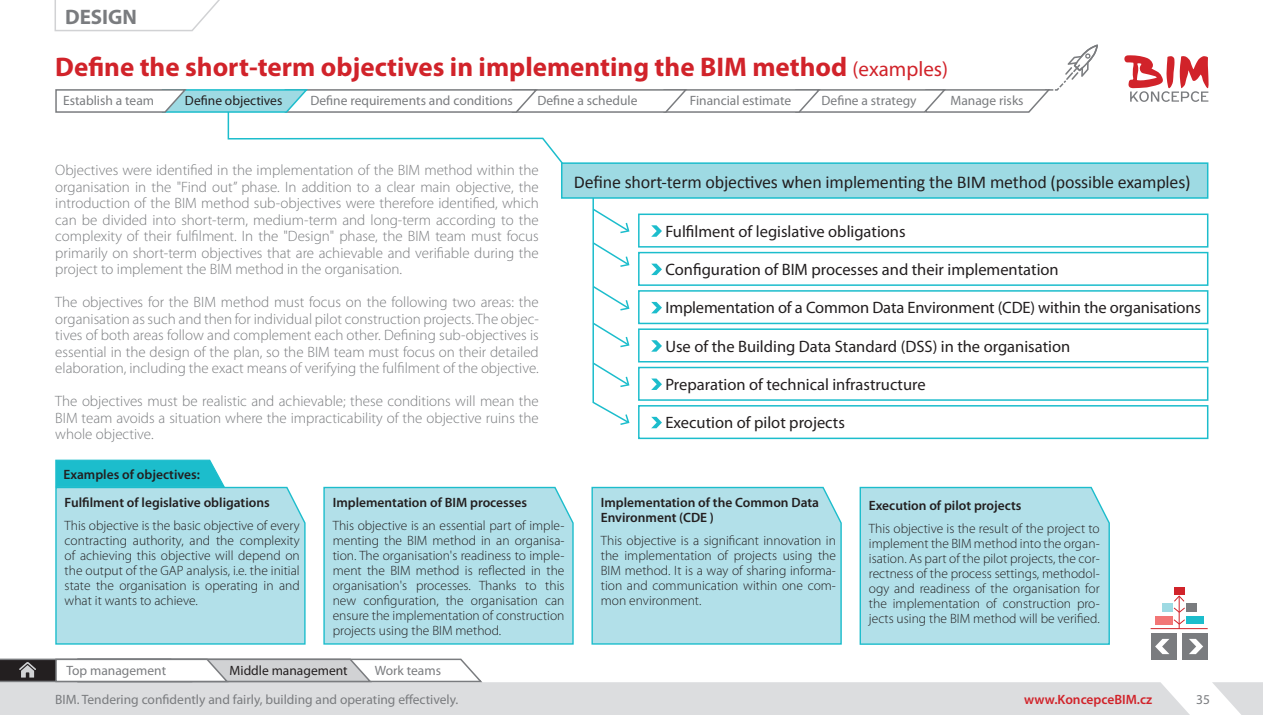
<style>
.page{position:relative;width:1263px;height:715px;background:#fff}
.page>*{position:absolute;margin:0;border:0;box-sizing:border-box;transform-origin:0 0}
.t1{font:700 27px "Myriad Pro";color:#d1232a}
.t2{font:700 21px "Myriad Pro";color:#7a7c7f}
.t3{font:18px "Calibri";letter-spacing:-.01em;color:#231f20}
.t4{font:16.5px "Myriad Pro";color:#231f20}
.t5{font:300 15px/16.5px "Myriad Pro";color:#7a7c7f;text-align:justify}
.t6{font:300 13.5px/15px "Myriad Pro";color:#231f20;text-align:justify}
.t7{font:13.5px "Myriad Pro";color:#7a7c7f}
.t8{font:600 13.5px/15px "Myriad Pro";color:#231f20}
.t9{font:13.5px "Myriad Pro";color:#231f20}
.t10{font:600 13.5px "Myriad Pro";color:#d1232a}
.s1{font-weight:400;font-size:21px}
</style>
<div class="page">
<svg style="left:1212px;top:682px;width:51px;height:32px"></svg>
<div style="left:0;top:682px;width:1189px;height:32px;background:#dcdddf"></div>
<hr style="left:1179px;top:596px;width:1px;height:32px;background:#d1232a">
<hr style="left:1150px;top:628px;width:58px;height:1px;background:#d1232a">
<div style="left:1174px;top:587px;width:10px;height:7px;background:#d1232a"></div>
<svg style="left:1173px;top:594px;width:12px;height:31px"></svg>
<div style="left:1162px;top:603px;width:11px;height:8px;background:#9edae3"></div>
<div style="left:1186px;top:603px;width:11px;height:8px;background:#7a7c7f"></div>
<div style="left:1186px;top:616px;width:17px;height:7px;background:#1cbdcc"></div>
<div style="left:1156px;top:616px;width:17px;height:8px;background:#f27676"></div>
<svg style="left:0;top:658px;width:483px;height:25px"></svg>
<div style="left:1182px;top:633px;width:26px;height:26px;background:#7a7c7f"></div>
<div style="left:1151px;top:633px;width:26px;height:26px;background:#7a7c7f"></div>
<svg style="left:1189px;top:638px;width:14px;height:16px"></svg>
<svg style="left:1155px;top:638px;width:14px;height:16px"></svg>
<svg style="left:54px;top:0;width:166px;height:32px"></svg>
<svg style="left:1124px;top:55px;width:85px;height:47px"></svg>
<svg style="left:592px;top:199px;width:38px;height:226px"></svg>
<div style="left:638px;top:252px;width:570px;height:34px;border:2px solid #1cbdcc"></div>
<svg style="left:651px;top:263px;width:11px;height:12px"></svg>
<div style="left:638px;top:213px;width:570px;height:34px;border:2px solid #1cbdcc"></div>
<svg style="left:651px;top:225px;width:11px;height:12px"></svg>
<div style="left:638px;top:290px;width:570px;height:34px;border:2px solid #1cbdcc"></div>
<svg style="left:651px;top:302px;width:11px;height:11px"></svg>
<div style="left:638px;top:328px;width:570px;height:34px;border:2px solid #1cbdcc"></div>
<svg style="left:651px;top:340px;width:11px;height:11px"></svg>
<div style="left:638px;top:366px;width:570px;height:34px;border:2px solid #1cbdcc"></div>
<svg style="left:651px;top:378px;width:11px;height:12px"></svg>
<div style="left:638px;top:405px;width:570px;height:34px;border:2px solid #1cbdcc"></div>
<svg style="left:651px;top:416px;width:11px;height:12px"></svg>
<div style="left:562px;top:163px;width:646px;height:35px;background:#9edae3"></div>
<div style="left:561px;top:162px;width:647px;height:37px;border:2px solid #1cbdcc"></div>
<div style="left:55px;top:486px;width:251px;height:159px;background:#b2e0e9"></div>
<div style="left:323px;top:486px;width:251px;height:159px;background:#b2e0e9"></div>
<div style="left:591px;top:486px;width:251px;height:159px;background:#b2e0e9"></div>
<div style="left:859px;top:486px;width:251px;height:159px;background:#b2e0e9"></div>
<svg style="left:55px;top:459px;width:171px;height:28px;background:#2dc1cf"></svg>
<svg style="left:55px;top:44px;width:1043px;height:121px"></svg>
<h2 class="t2" style="left:65px;top:9px;width:73px">DESIGN</h2>
<h1 class="t1" style="left:55px;top:56px;width:894px">Define the short-term objectives in implementing the BIM method <span class="s1">(examples)</span></h1>
<p class="t7" style="left:63px;top:95px;width:92px">Establish a team</p>
<p class="t9" style="left:185px;top:95px;width:99px">Define objectives</p>
<p class="t7" style="left:310px;top:95px;width:204px">Define requirements and conditions</p>
<p class="t7" style="left:537px;top:95px;width:102px">Define a schedule</p>
<p class="t7" style="left:690px;top:95px;width:103px">Financial estimate</p>
<p class="t7" style="left:822px;top:95px;width:97px">Define a strategy</p>
<p class="t7" style="left:950px;top:95px;width:75px">Manage risks</p>
<p class="t5" style="left:55px;top:163px;width:485px">Objectives were identified in the implementation of the BIM method within the organisation in the "Find out” phase. In addition to a clear main objective, the introduction of the BIM method sub-objectives were therefore identified, which can be divided into short-term, medium-term and long-term according to the complexity of their fulfilment. In the "Design" phase, the BIM team must focus primarily on short-term objectives that are achievable and verifiable during the project to implement the BIM method in the organisation.</p>
<p class="t5" style="left:55px;top:295px;width:485px">The objectives for the BIM method must focus on the following two areas: the organisation as such and then for individual pilot construction projects. The objec&shy;tives of both areas follow and complement each other. Defining sub-objectives is essential in the design of the plan, so the BIM team must focus on their detailed elaboration, including the exact means of verifying the fulfilment of the objective.</p>
<p class="t5" style="left:55px;top:394px;width:485px">The objectives must be realistic and achievable; these conditions will mean the BIM team avoids a situation where the impracticability of the objective ruins the whole objective.</p>
<p class="t8" style="left:63px;top:467px;width:138px">Examples of objectives:</p>
<p class="t8" style="left:65px;top:495px;width:207px">Fulfilment of legislative obligations</p>
<p class="t6" style="left:65px;top:519px;width:237px">This objective is the basic objective of every contracting authority, and the complexity of achieving this objective will depend on the output of the GAP analysis, i.e. the initial state the organisation is operating in and what it wants to achieve.</p>
<p class="t8" style="left:333px;top:495px;width:196px">Implementation of BIM processes</p>
<p class="t6" style="left:333px;top:519px;width:233px">This objective is an essential part of imple&shy;menting the BIM method in an organisa&shy;tion. The organisation's readiness to imple&shy;ment the BIM method is reflected in the organisation's processes. Thanks to this new configuration, the organisation can ensure the implementation of construction projects using the BIM method.</p>
<p class="t7" style="left:66px;top:664px;width:101px">Top management</p>
<p class="t9" style="left:230px;top:664px;width:120px">Middle management</p>
<p class="t7" style="left:375px;top:664px;width:68px">Work teams</p>
<p class="t7" style="left:55px;top:694px;width:405px">BIM. Tendering confidently and fairly, building and operating effectively.</p>
<p class="t3" style="left:574px;top:174px;width:618px">Define short-term objectives when implementing the BIM method (possible examples)</p>
<p class="t4" style="left:665px;top:225px;width:242px">Fulfilment of legislative obligations</p>
<p class="t4" style="left:665px;top:263px;width:395px">Configuration of BIM processes and their implementation</p>
<p class="t4" style="left:665px;top:301px;width:537px">Implementation of a Common Data Environment (CDE) within the organisations</p>
<p class="t4" style="left:665px;top:339px;width:406px">Use of the Building Data Standard (DSS) in the organisation</p>
<p class="t4" style="left:665px;top:378px;width:262px">Preparation of technical infrastructure</p>
<p class="t4" style="left:665px;top:416px;width:181px">Execution of pilot projects</p>
<p class="t8" style="left:601px;top:495px;width:220px">Implementation of the Common Data<br>Environment (CDE )</p>
<p class="t6" style="left:601px;top:534px;width:237px">This objective is a significant innovation in the implementation of projects using the BIM method. It is a way of sharing informa&shy;tion and communication within one com&shy;mon environment.</p>
<p class="t8" style="left:869px;top:498px;width:154px">Execution of pilot projects</p>
<p class="t6" style="left:869px;top:522px;width:232px">This objective is the result of the project to implement the BIM method into the organ&shy;isation. As part of the pilot projects, the cor&shy;rectness of the process settings, methodol&shy;ogy and readiness of the organisation for the implementation of construction pro&shy;jects using the BIM method will be verified.</p>
<p class="t10" style="left:1024px;top:694px;width:129px">www.KoncepceBIM.cz</p>
<p class="t7" style="left:1196px;top:694px;width:15px">35</p>
</div>
